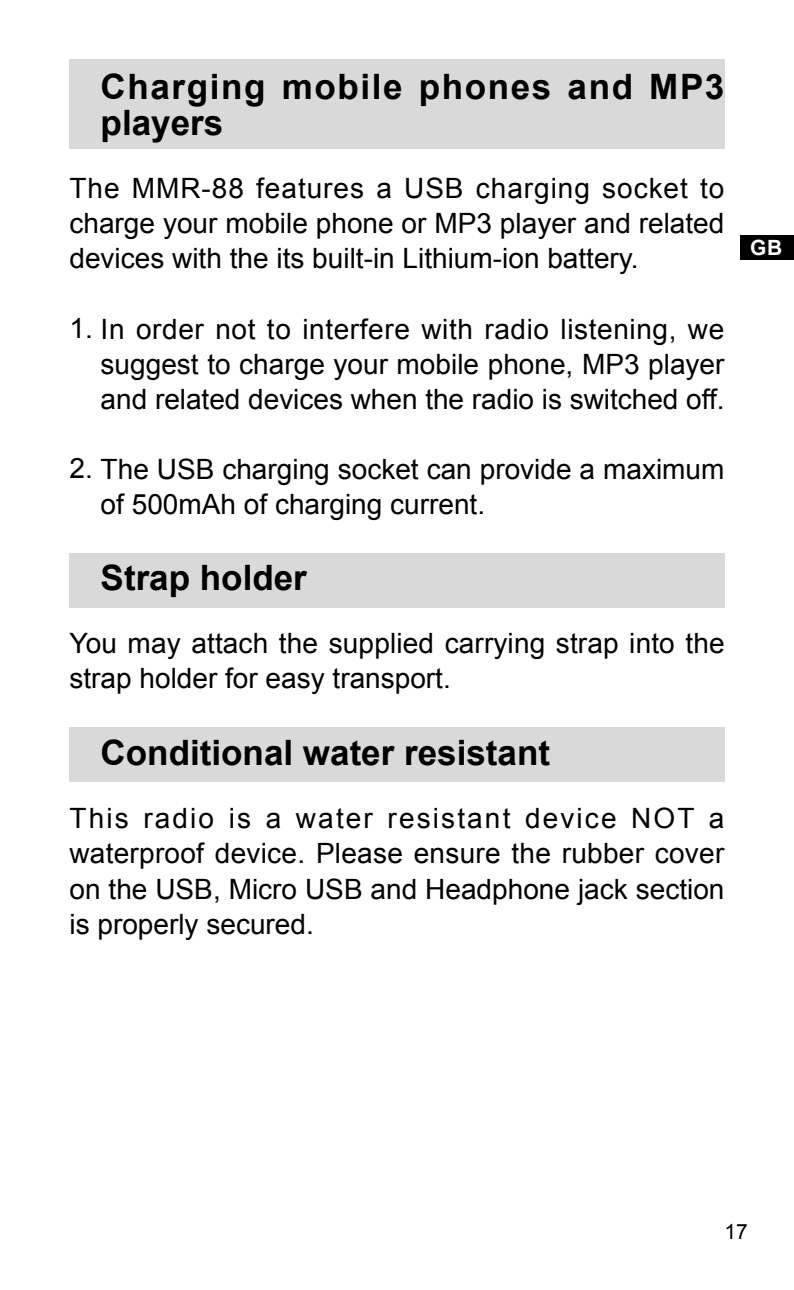
<style>
.page{position:relative;width:794px;height:1290px;background:#fff}
.page>*{position:absolute;margin:0;border:0;box-sizing:border-box;transform-origin:0 0}
.t1{font:700 35px "Arial";color:#000}
.t2{font:700 35px/35px "Arial";letter-spacing:.045em;color:#000}
.t3{font:28px/35px "Arial";color:#000;text-align:justify}
.t4{font:28px "Arial";letter-spacing:.02em;color:#000}
.t5{font:21px "Arial";color:#000}
.t6{font:700 21px "Arial";color:#fff}
</style>
<div class="page">
<div style="left:741px;top:235px;width:53px;height:25px;background:#000"></div>
<div style="left:69px;top:554px;width:655px;height:54px;background:#d9d9d9"></div>
<div style="left:69px;top:728px;width:655px;height:54px;background:#d9d9d9"></div>
<div style="left:69px;top:60px;width:655px;height:89px;background:#d9d9d9"></div>
<p class="t2" style="left:101px;top:71px;width:625px">Charging mobile phones and MP3 players</p>
<p class="t3" style="left:69px;top:171px;width:656px">The MMR-88 features a USB charging socket to charge your mobile phone or MP3 player and related devices with the its built-in Lithium-ion battery.</p>
<p class="t4" style="left:69px;top:310px;width:656px">1 . In order not to interfere with radio listening, we</p>
<p class="t3" style="left:101px;top:346px;width:625px">suggest to charge your mobile phone, MP3 player and related devices when the radio is switched off.</p>
<p class="t3" style="left:69px;top:451px;width:656px">2. The USB charging socket can provide a maximum</p>
<p class="t3" style="left:101px;top:486px;width:386px">of 500mAh of charging current.</p>
<p class="t1" style="left:101px;top:554px;width:208px">Strap holder</p>
<p class="t3" style="left:69px;top:626px;width:656px">You may attach the supplied carrying strap into the strap holder for easy transport.</p>
<p class="t1" style="left:101px;top:729px;width:451px">Conditional water resistant</p>
<p class="t3" style="left:69px;top:801px;width:656px">This radio is a water resistant device NOT a waterproof device. Please ensure the rubber cover on the USB, Micro USB and Headphone jack section is properly secured.</p>
<p class="t6" style="left:750px;top:234px;width:34px">GB</p>
<p class="t5" style="left:724px;top:1217px;width:25px">1 7</p>
</div>
